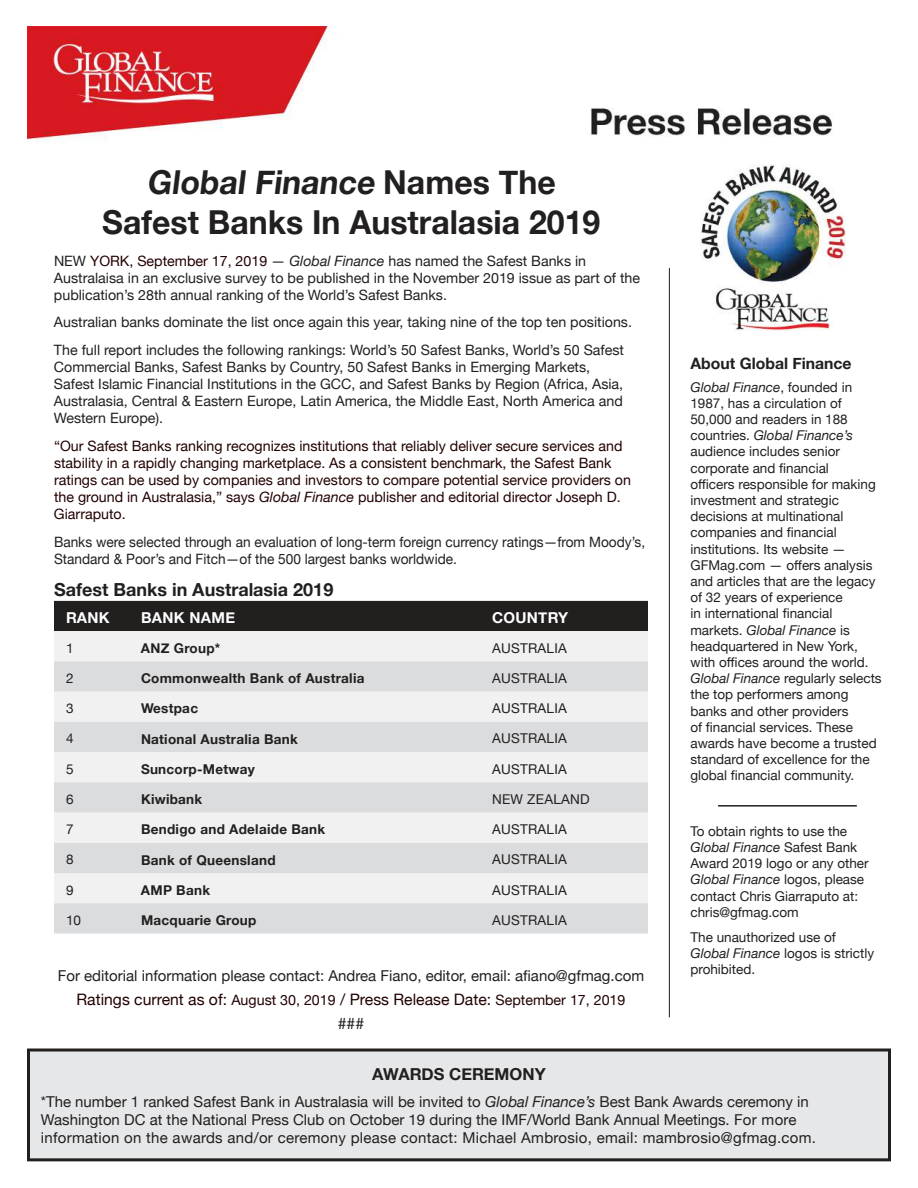
<style>
.page{position:relative;width:918px;height:1188px;background:#fff}
.page>*{position:absolute;margin:0;border:0;box-sizing:border-box;transform-origin:0 0}
.t1{font:700 33px/39.6px "Helvetica Neue";color:#221f1f;text-align:center}
.t2{font:700 18px "Helvetica Neue";color:#221f1f}
.t3{font:700 16.5px "Helvetica Neue";color:#221f1f}
.t4{font:15.75px/24px "Helvetica Neue";color:#200;text-align:center}
.t5{font:700 15.75px "Helvetica Neue";color:#221f1f}
.t6{font:15px/18px "Helvetica Neue";color:#221f1f}
.t7{font:700 15px "Helvetica Neue";letter-spacing:.02em;color:#fff}
.t8{font:14.25px/17.1px "Helvetica Neue";color:#221f1f}
.t9{font:14.25px/17.1px "Helvetica Neue";color:#200}
.t10{font:14.25px/17.1px "Helvetica Neue";color:#221f1f;scale:.96 1}
.t11{font:13.5px/16.2px "Helvetica Neue";color:#221f1f}
.t12{font:700 13.5px "Helvetica Neue";letter-spacing:.02em;color:#221f1f}
.t13{font:13.5px "Helvetica Neue";letter-spacing:.02em;color:#221f1f}
.s1{color:#200}
.s2{font-style:italic}
.s3{font-size:14.25px}
.s4{color:#221f1f}
</style>
<div class="page">
<img style="left:701px;top:164px;width:144px;height:166px">
<hr style="left:669px;top:268px;width:1px;height:749px;background:#221f1f">
<hr style="left:718px;top:805px;width:139px;height:2px;background:#221f1f">
<div style="left:54px;top:601px;width:594px;height:30px;background:#221f1f"></div>
<div style="left:54px;top:631px;width:594px;height:30px;background:#f1f1f2"></div>
<svg style="left:54px;top:661px;width:594px;height:273px;fill:#dbdcde"></svg>
<div style="left:29px;top:1050px;width:861px;height:110px;background:#e6e7e8"></div>
<div style="left:27px;top:1048px;width:864px;height:113px;border:3px solid #221f1f"></div>
<img style="left:27px;top:27px;width:805px;height:115px">
<h1 class="t1" style="left:102px;top:166px;width:499px">Global Finance Names The<br>Safest Banks In Australasia 2019</h1>
<p class="t8" style="left:54px;top:253px;width:588px">NEW <span class="s1">YORK, September 17, 2019</span> — <span class="s2">Global Finance</span> has named the Safest Banks in<br>Australaisa in an exclusive survey to be published in the November 2019 issue as part of the publication’s 28th annual ranking of the World’s Safest Banks.</p>
<p class="t8" style="left:54px;top:309px;width:580px;line-height:27.6px">Australian banks dominate the list once again this year, taking nine of the top ten positions.<br>The full report includes the following rankings: World’s 50 Safest Banks, World’s 50 Safest</p>
<p class="t8" style="left:54px;top:359px;width:571px">Commercial Banks, Safest Banks by Country, 50 Safest Banks in Emerging Markets, Safest Islamic Financial Institutions in the GCC, and Safest Banks by Region (Africa, Asia, Australasia, Central &amp; Eastern Europe, Latin America, the Middle East, North America and Western Europe).</p>
<p class="t9" style="left:54px;top:439px;width:578px">“Our Safest Banks ranking recognizes institutions that reliably deliver secure services and stability in a rapidly changing marketplace. As a consistent benchmark, the Safest Bank ratings can be used by companies and investors to compare potential service providers on the ground in Australasia,” says <span class="s2">Global Finance</span> publisher and editorial director Joseph D.<br>Giarraputo.</p>
<p class="t10" style="left:54px;top:534px;width:617px">Banks were selected through an evaluation of long-term foreign currency ratings—from Moody’s,<br>Standard &amp; Poor’s and Fitch—of the 500 largest banks worldwide.</p>
<h2 class="t2" style="left:54px;top:583px;width:281px">Safest Banks in Australasia 2019</h2>
<p class="t7" style="left:66px;top:612px;width:45px">RANK</p>
<p class="t7" style="left:141px;top:612px;width:96px">BANK NAME</p>
<p class="t7" style="left:492px;top:612px;width:78px">COUNTRY</p>
<p class="t11" style="left:66px;top:641px;width:9px">1</p>
<p class="t12" style="left:141px;top:643px;width:81px">ANZ Group*</p>
<p class="t13" style="left:492px;top:638px;width:76px">AUSTRALIA</p>
<p class="t11" style="left:66px;top:671px;width:9px">2</p>
<p class="t12" style="left:141px;top:673px;width:225px">Commonwealth Bank of Australia</p>
<p class="t13" style="left:492px;top:668px;width:76px">AUSTRALIA</p>
<p class="t11" style="left:66px;top:701px;width:9px">3</p>
<p class="t12" style="left:141px;top:703px;width:59px">Westpac</p>
<p class="t13" style="left:492px;top:699px;width:76px">AUSTRALIA</p>
<p class="t11" style="left:66px;top:732px;width:9px">4</p>
<p class="t12" style="left:141px;top:734px;width:158px">National Australia Bank</p>
<p class="t13" style="left:492px;top:729px;width:76px">AUSTRALIA</p>
<p class="t11" style="left:66px;top:762px;width:9px">5</p>
<p class="t12" style="left:141px;top:764px;width:115px">Suncorp-Metway</p>
<p class="t13" style="left:492px;top:759px;width:76px">AUSTRALIA</p>
<p class="t11" style="left:66px;top:792px;width:9px">6</p>
<p class="t12" style="left:141px;top:794px;width:63px">Kiwibank</p>
<p class="t13" style="left:492px;top:789px;width:99px">NEW ZEALAND</p>
<p class="t11" style="left:66px;top:822px;width:9px">7</p>
<p class="t12" style="left:141px;top:824px;width:186px">Bendigo and Adelaide Bank</p>
<p class="t13" style="left:492px;top:820px;width:76px">AUSTRALIA</p>
<p class="t11" style="left:66px;top:853px;width:9px">8</p>
<p class="t12" style="left:141px;top:855px;width:136px">Bank of Queensland</p>
<p class="t13" style="left:492px;top:850px;width:76px">AUSTRALIA</p>
<p class="t11" style="left:66px;top:883px;width:9px">9</p>
<p class="t12" style="left:141px;top:885px;width:71px">AMP Bank</p>
<p class="t13" style="left:492px;top:880px;width:76px">AUSTRALIA</p>
<p class="t11" style="left:66px;top:913px;width:17px">10</p>
<p class="t12" style="left:141px;top:915px;width:117px">Macquarie Group</p>
<p class="t13" style="left:492px;top:910px;width:76px">AUSTRALIA</p>
<p class="t6" style="left:58px;top:967px;width:588px">For editorial information please contact: Andrea Fiano, editor, email: a昀椀ano@gfmag.com</p>
<p class="t4" style="left:77px;top:988px;width:550px">Ratings current as of: <span class="s3">August 30, 2019</span> / Press Release Date: <span class="s3">September 17, 2019 </span><span class="s4">###</span></p>
<p class="t5" style="left:690px;top:358px;width:163px">About Global Finance</p>
<p class="t11" style="left:690px;top:380px;width:193px"><span class="s2">Global Finance</span>, founded in<br>1987, has a circulation of<br>50,000 and readers in 188 countries. <span class="s2">Global Finance’s </span>audience includes senior corporate and 昀椀nancial<br>o昀케cers responsible for making investment and strategic decisions at multinational companies and 昀椀nancial institutions. Its website —<br>GFMag.com — o昀昀ers analysis and articles that are the legacy of 32 years of experience<br>in international 昀椀nancial markets. <span class="s2">Global Finance</span> is headquartered in New York, with o昀케ces around the world.<br><span class="s2">Global Finance</span> regularly selects the top performers among banks and other providers<br>of 昀椀nancial services. These awards have become a trusted standard of excellence for the global 昀椀nancial community.</p>
<p class="t11" style="left:690px;top:824px;width:180px">To obtain rights to use the<br><span class="s2">Global Finance</span> Safest Bank<br>Award 2019 logo or any other<br><span class="s2">Global Finance</span> logos, please contact Chris Giarraputo at: chris@gfmag.com</p>
<p class="t11" style="left:690px;top:930px;width:185px">The unauthorized use of<br><span class="s2">Global Finance</span> logos is strictly prohibited.</p>
<p class="t3" style="left:372px;top:1068px;width:175px">AWARDS CEREMONY</p>
<p class="t6" style="left:41px;top:1093px;width:777px">*The number 1 ranked Safest Bank in Australasia will be invited to <span class="s2">Global Finance’s</span> Best Bank Awards ceremony in<br>Washington DC at the National Press Club on October 19 during the IMF/World Bank Annual Meetings. For more information on the awards and/or ceremony please contact: Michael Ambrosio, email: mambrosio@gfmag.com.</p>
</div>
